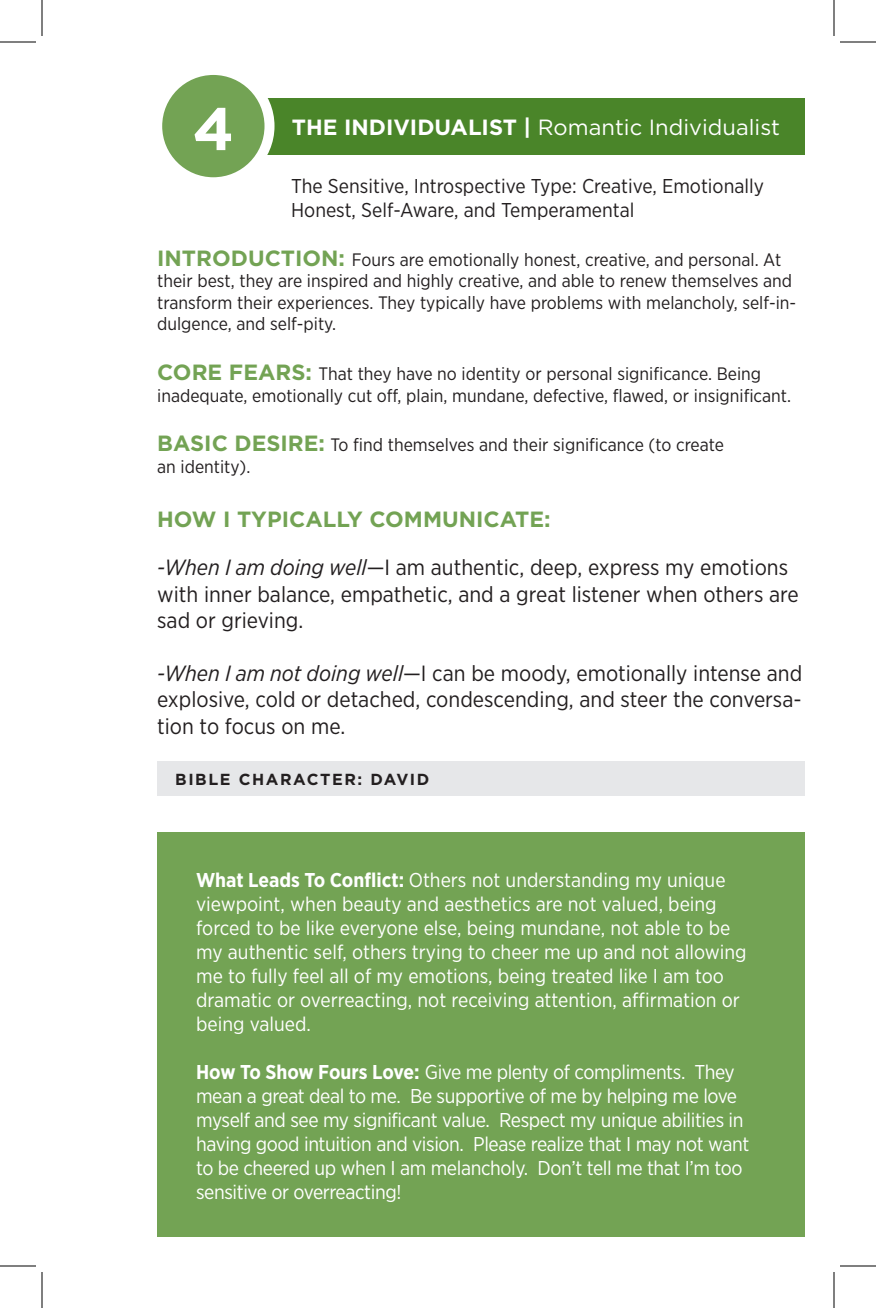
<style>
.page{position:relative;width:876px;height:1308px;background:#fff}
.page>*{position:absolute;margin:0;border:0;box-sizing:border-box;transform-origin:0 0}
.t1{font:700 60px "Gotham";color:#fff}
.t2{font:22px/26.4px "Gotham Narrow";color:#231f20}
.t3{font:22px "Gotham";color:#fff}
.t4{font:700 22px "Gotham";color:#73a354}
.t5{font:20px/24px "Gotham Narrow";letter-spacing:-.015em;color:#fff}
.t6{font:20px/24px "Gotham Narrow";color:#231f20}
.t7{font:18px/21.6px "Gotham Narrow";color:#231f20}
.Bible_Verse{font:700 16px "Gotham";letter-spacing:.1em;color:#231f20}
.s1{font-weight:700}
.s2{font-family:"Gotham";font-weight:700;font-size:22px;color:#73a354}
.s3{font-style:italic}
</style>
<div class="page">
<div style="left:157px;top:762px;width:648px;height:34px;background:#e6e7e9"></div>
<div style="left:181px;top:98px;width:624px;height:57px;background:#4a8529"></div>
<div style="left:157px;top:70px;width:113px;height:112px;background:#73a354;border-radius:50%"></div>
<div style="left:152px;top:65px;width:123px;height:122px;border:10px solid #fff;border-radius:50%"></div>
<div style="left:157px;top:833px;width:648px;height:404px;background:#73a354"></div>
<hr style="left:0;top:42px;width:36px;height:1px;background:#000">
<hr style="left:840px;top:42px;width:36px;height:1px;background:#000">
<hr style="left:0;top:1266px;width:36px;height:1px;background:#000">
<hr style="left:840px;top:1266px;width:36px;height:1px;background:#000">
<hr style="left:42px;top:0;width:1px;height:36px;background:#000">
<hr style="left:42px;top:1272px;width:1px;height:36px;background:#000">
<hr style="left:834px;top:0;width:1px;height:36px;background:#000">
<hr style="left:834px;top:1272px;width:1px;height:36px;background:#000">
<p class="t1" style="left:193px;top:89px;width:43px">4</p>
<p class="t3" style="left:292px;top:113px;width:490px"><span class="s1">THE INDIVIDUALIST |</span> Romantic Individualist</p>
<p class="t6" style="left:291px;top:174px;width:474px">The Sensitive, Introspective Type: Creative, Emotionally<br>Honest, Self-Aware, and Temperamental</p>
<p class="t7" style="left:157px;top:248px;width:641px"><span class="s2">INTRODUCTION:</span> Fours are emotionally honest, creative, and personal. At their best, they are inspired and highly creative, and able to renew themselves and transform their experiences. They typically have problems with melancholy, self-in&shy;dulgence, and self-pity.</p>
<p class="t7" style="left:157px;top:362px;width:635px"><span class="s2">CORE FEARS:</span> That they have no identity or personal significance. Being inadequate, emotionally cut off, plain, mundane, defective, flawed, or insignificant.</p>
<p class="t7" style="left:157px;top:434px;width:568px"><span class="s2">BASIC DESIRE:</span> To find themselves and their significance (to create</p>
<p class="t7" style="left:157px;top:455px;width:95px">an identity).</p>
<p class="t4" style="left:157px;top:505px;width:395px">HOW I TYPICALLY COMMUNICATE:</p>
<p class="t2" style="left:157px;top:554px;width:643px"><span class="s3">-When I am doing well</span>—I am authentic, deep, express my emotions with inner balance, empathetic, and a great listener when others are sad or grieving.</p>
<p class="t2" style="left:157px;top:659px;width:647px;text-align:justify"><span class="s3">-When I am not doing well</span>—I can be moody, emotionally intense and explosive, cold or detached, condescending, and steer the conversa&shy;tion to focus on me.</p>
<p class="Bible_Verse" style="left:175px;top:768px;width:256px">BIBLE CHARACTER: DAVID</p>
<p class="t5" style="left:196px;top:867px;width:552px"><span class="s1">What Leads To Conflict:</span> Others not understanding my unique viewpoint, when beauty and aesthetics are not valued, being forced to be like everyone else, being mundane, not able to be my authentic self, others trying to cheer me up and not allowing me to fully feel all of my emotions, being treated like I am too dramatic or overreacting, not receiving attention, affirmation or being valued.</p>
<p class="t5" style="left:196px;top:1059px;width:555px"><span class="s1">How To Show Fours Love:</span> Give me plenty of compliments. They mean a great deal to me. Be supportive of me by helping me love myself and see my significant value. Respect my unique abilities in having good intuition and vision. Please realize that I may not want to be cheered up when I am melancholy. Don’t tell me that I’m too sensitive or overreacting!</p>
</div>
